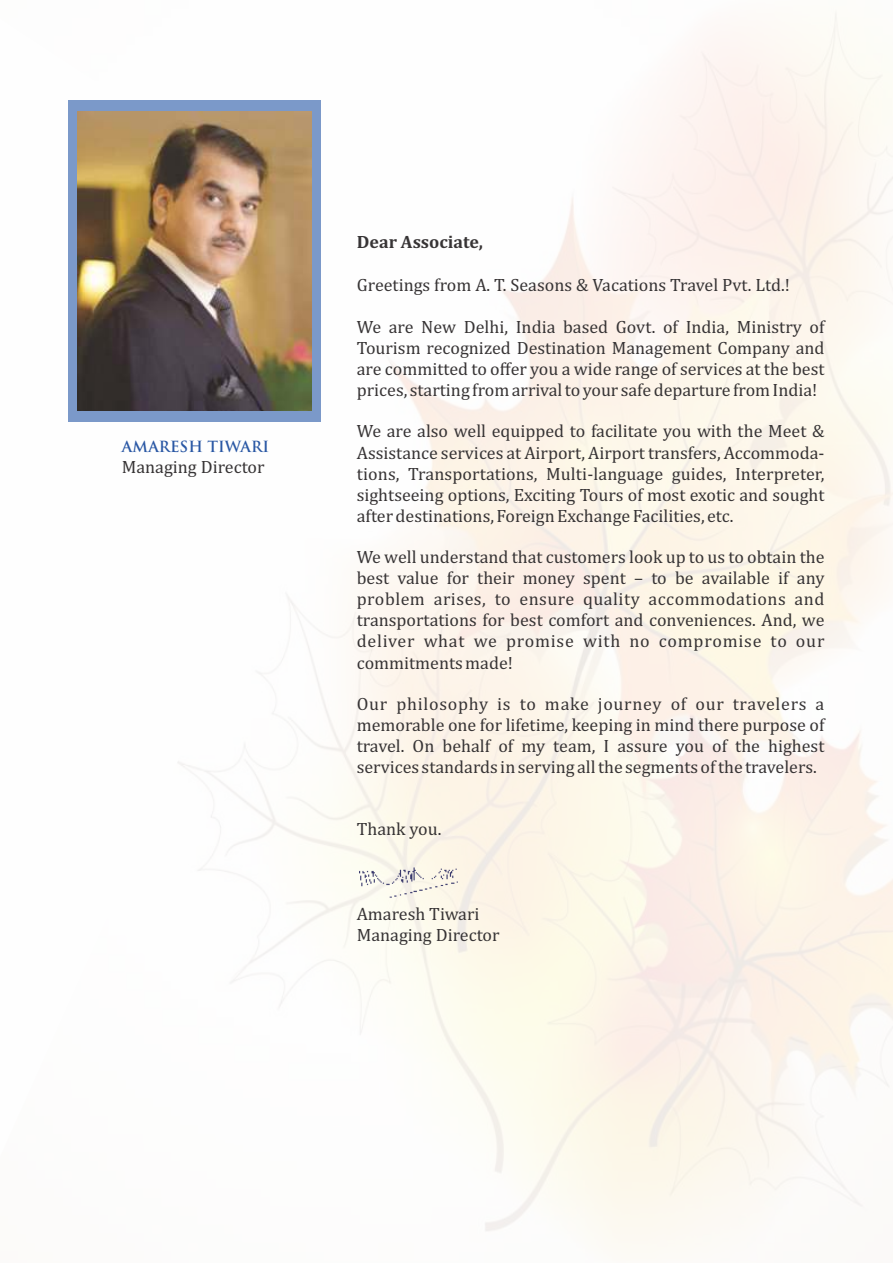
<style>
.page{position:relative;width:893px;height:1263px;background:#fff}
.page>*{position:absolute;margin:0;border:0;box-sizing:border-box;transform-origin:0 0}
.t1{font:18px/21.1px "Cambria";color:#373435;text-align:justify}
.t2{font:700 18px "Cambria";color:#373435}
.t3{font:700 15px "Trajan Pro";color:#2957a4}
</style>
<div class="page">
<div style="left:68px;top:100px;width:253px;height:322px;background:#7b99c9"></div>
<img style="left:78px;top:112px;width:234px;height:298px">
<img style="left:359px;top:864px;width:100px;height:35px">
<p class="t3" style="left:122px;top:441px;width:149px">AMARESH TIWARI</p>
<p class="t1" style="left:122px;top:458px;width:144px">Managing Director</p>
<p class="t2" style="left:357px;top:234px;width:128px">Dear Associate,</p>
<p class="t1" style="left:357px;top:275px;width:435px">Greetings from A. T. Seasons &amp; Vacations Travel Pvt. Ltd.!</p>
<p class="t1" style="left:357px;top:317px;width:469px">We are New Delhi, India based Govt. of India, Ministry of Tourism recognized Destination Management Company and are committed to offer you a wide range of services at the best prices, starting from arrival to your safe departure from India!</p>
<p class="t1" style="left:357px;top:422px;width:469px">We are also well equipped to facilitate you with the Meet &amp; Assistance services at Airport, Airport transfers, Accommoda&shy;tions, Transportations, Multi-language guides, Interpreter, sightseeing options, Exciting Tours of most exotic and sought after destinations, Foreign Exchange Facilities, etc.</p>
<p class="t1" style="left:357px;top:547px;width:469px">We well understand that customers look up to us to obtain the best value for their money spent – to be available if any problem arises, to ensure quality accommodations and transportations for best comfort and conveniences. And, we deliver what we promise with no compromise to our commitments made!</p>
<p class="t1" style="left:357px;top:694px;width:469px">Our philosophy is to make journey of our travelers a memorable one for lifetime, keeping in mind there purpose of travel. On behalf of my team, I assure you of the highest services standards in serving all the segments of the travelers.</p>
<p class="t1" style="left:357px;top:820px;width:86px">Thank you.</p>
<p class="t1" style="left:357px;top:904px;width:144px">Amaresh Tiwari<br>Managing Director</p>
</div>
